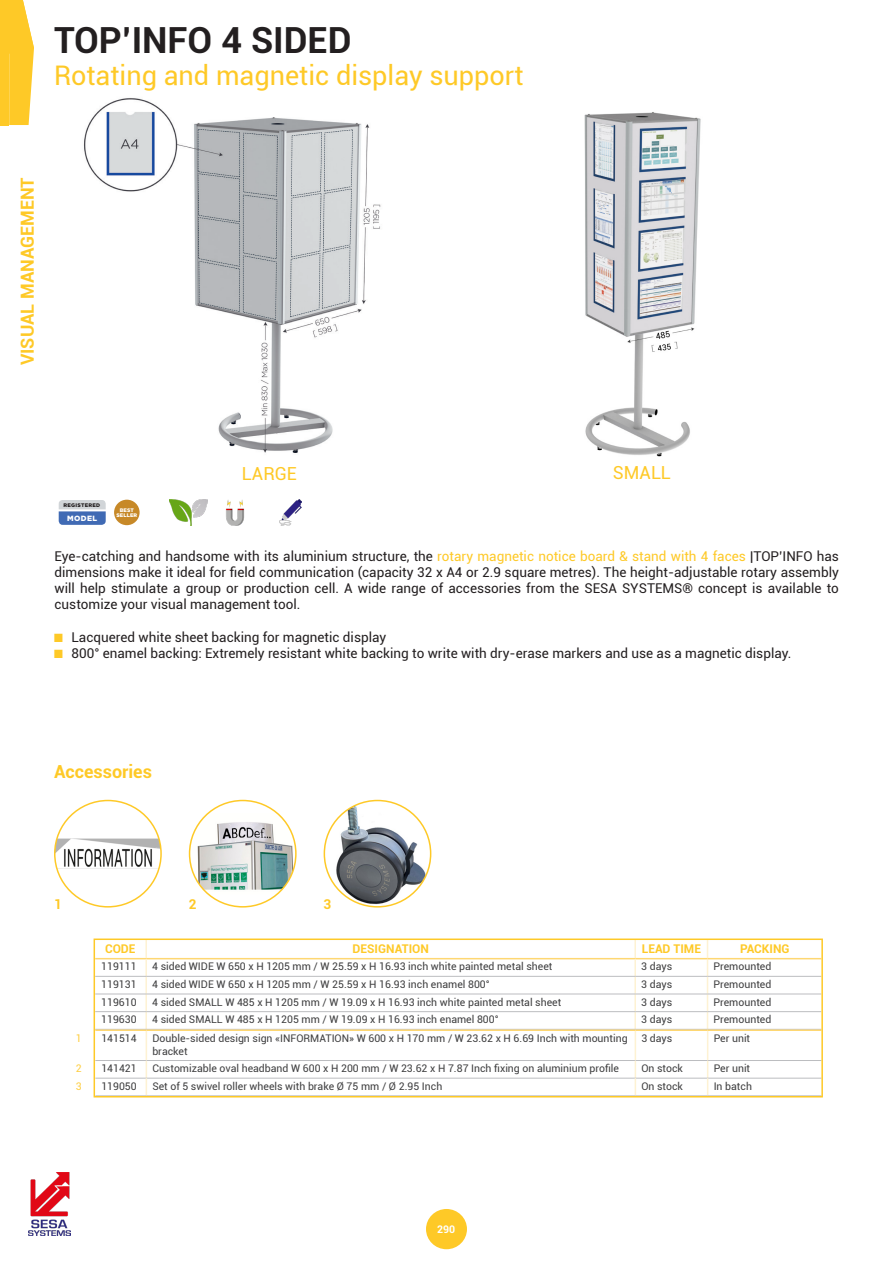
<style>
.page{position:relative;width:893px;height:1263px;background:#fff}
.page>*{position:absolute;margin:0;border:0;box-sizing:border-box;transform-origin:0 0}
.t1{font:700 36px "Roboto";color:#231f20}
.t2{font:27px "Roboto";color:#fec927}
.t3{font:700 18px "Roboto";color:#fec927}
.t4{font:18px "Roboto";color:#fec927}
.t5{font:13.5px/16.2px "Roboto";color:#231f20;text-align:justify}
.t6{font:700 13.5px "Roboto";color:#fec927}
.t7{font:700 12px "Roboto";color:#fec927}
.t8{font:10.5px/12.6px "Roboto";color:#3e3e3f}
.t9{font:700 10.5px "Roboto";color:#fff}
.t10{font:10.5px "Roboto";color:#fece42}
.t11{font:900 7.65px "Gotham";letter-spacing:.05em;color:#fff}
.t12{font:900 5.25px "Gotham";letter-spacing:.05em;color:#231f20}
.t13{font:900 5.1px/5.1px "Gotham";letter-spacing:.025em;color:#fff;text-align:center}
.s1{color:#fec927}
.s2{font-family:"Courier New";color:#fec927}
</style>
<div class="page">
<div style="left:426px;top:1209px;width:41px;height:40px;background:#fec927;border-radius:50%"></div>
<img style="left:28px;top:1172px;width:43px;height:63px">
<svg style="left:0;top:0;width:34px;height:125px;background:#fecf3f"></svg>
<img style="left:84px;top:98px;width:297px;height:355px">
<img style="left:584px;top:112px;width:117px;height:345px">
<svg style="left:59px;top:500px;width:47px;height:25px"></svg>
<div style="left:114px;top:500px;width:26px;height:25px;background:#c78928;border-radius:50%"></div>
<img style="left:169px;top:500px;width:39px;height:25px">
<img style="left:226px;top:500px;width:19px;height:25px">
<img style="left:280px;top:500px;width:21px;height:25px">
<img style="left:55px;top:838px;width:106px;height:31px">
<div style="left:54px;top:800px;width:108px;height:107px;border:2px solid #fec927;border-radius:50%"></div>
<img style="left:190px;top:813px;width:106px;height:81px">
<div style="left:189px;top:800px;width:108px;height:107px;border:2px solid #fec927;border-radius:50%"></div>
<img style="left:329px;top:800px;width:97px;height:107px">
<div style="left:324px;top:800px;width:107px;height:107px;border:2px solid #fec927;border-radius:50%"></div>
<svg style="left:93px;top:938px;width:730px;height:160px"></svg>
<h1 class="t1" style="left:54px;top:14px;width:299px">TOP’INFO 4 SIDED</h1>
<h2 class="t2" style="left:54px;top:56px;width:471px">Rotating and magnetic display support</h2>
<h3 class="t3" style="left:15px;top:365px;width:189px;rotate:-90deg">VISUAL MANAGEMENT</h3>
<p class="t12" style="left:64px;top:501px;width:38px">REGISTERED</p>
<p class="t11" style="left:67px;top:513px;width:31px">MODEL</p>
<p class="t13" style="left:116px;top:507px;width:22px">BEST<br>SELLER</p>
<h3 class="t4" style="left:242px;top:461px;width:57px">LARGE</h3>
<h3 class="t4" style="left:613px;top:460px;width:59px">SMALL</h3>
<p class="t5" style="left:55px;top:547px;width:786px">Eye-catching and handsome with its aluminium structure, the <span class="s1">rotary magnetic notice board &amp; stand with 4 faces</span> |TOP’INFO has dimensions make it ideal for field communication (capacity 32 x A4 or 2.9 square metres). The height-adjustable rotary assembly will help stimulate a group or production cell. A wide range of accessories from the SESA SYSTEMS® concept is available to customize your visual management tool.</p>
<p class="t5" style="left:55px;top:628px;width:333px"><span class="s2">■</span> Lacquered white sheet backing for magnetic display</p>
<p class="t5" style="left:55px;top:644px;width:738px"><span class="s2">■</span> 800° enamel backing: Extremely resistant white backing to write with dry-erase markers and use as a magnetic display.</p>
<h3 class="t3" style="left:54px;top:759px;width:100px">Accessories</h3>
<p class="t6" style="left:54px;top:894px;width:9px">1</p>
<p class="t6" style="left:189px;top:894px;width:9px">2</p>
<p class="t6" style="left:324px;top:894px;width:9px">3</p>
<p class="t7" style="left:105px;top:940px;width:32px">CODE</p>
<p class="t7" style="left:353px;top:940px;width:78px">DESIGNATION</p>
<p class="t7" style="left:642px;top:940px;width:61px">LEAD TIME</p>
<p class="t7" style="left:740px;top:940px;width:51px">PACKING</p>
<p class="t8" style="left:101px;top:960px;width:37px">119111</p>
<p class="t8" style="left:152px;top:960px;width:402px">4 sided WIDE W 650 x H 1205 mm / W 25.59 x H 16.93 inch white painted metal sheet</p>
<p class="t8" style="left:641px;top:960px;width:32px">3 days</p>
<p class="t8" style="left:713px;top:960px;width:59px">Premounted</p>
<p class="t8" style="left:101px;top:977px;width:37px">119131</p>
<p class="t8" style="left:152px;top:977px;width:339px">4 sided WIDE W 650 x H 1205 mm / W 25.59 x H 16.93 inch enamel 800°</p>
<p class="t8" style="left:641px;top:977px;width:32px">3 days</p>
<p class="t8" style="left:713px;top:977px;width:59px">Premounted</p>
<p class="t8" style="left:101px;top:995px;width:37px">119610</p>
<p class="t8" style="left:152px;top:995px;width:411px">4 sided SMALL W 485 x H 1205 mm / W 19.09 x H 16.93 inch white painted metal sheet</p>
<p class="t8" style="left:641px;top:995px;width:32px">3 days</p>
<p class="t8" style="left:713px;top:995px;width:59px">Premounted</p>
<p class="t8" style="left:101px;top:1013px;width:37px">119630</p>
<p class="t8" style="left:152px;top:1013px;width:348px">4 sided SMALL W 485 x H 1205 mm / W 19.09 x H 16.93 inch enamel 800°</p>
<p class="t8" style="left:641px;top:1013px;width:32px">3 days</p>
<p class="t8" style="left:713px;top:1013px;width:59px">Premounted</p>
<p class="t10" style="left:76px;top:1031px;width:7px">1</p>
<p class="t8" style="left:101px;top:1031px;width:37px">141514</p>
<p class="t8" style="left:152px;top:1031px;width:477px">Double-sided design sign «INFORMATION» W 600 x H 170 mm / W 23.62 x H 6.69 Inch with mounting bracket</p>
<p class="t8" style="left:641px;top:1031px;width:32px">3 days</p>
<p class="t8" style="left:714px;top:1031px;width:38px">Per unit</p>
<p class="t10" style="left:76px;top:1061px;width:7px">2</p>
<p class="t8" style="left:101px;top:1062px;width:37px">141421</p>
<p class="t8" style="left:152px;top:1062px;width:468px">Customizable oval headband W 600 x H 200 mm / W 23.62 x H 7.87 Inch fixing on aluminium profile</p>
<p class="t8" style="left:641px;top:1062px;width:43px">On stock</p>
<p class="t8" style="left:714px;top:1062px;width:38px">Per unit</p>
<p class="t10" style="left:76px;top:1079px;width:7px">3</p>
<p class="t8" style="left:101px;top:1079px;width:37px">119050</p>
<p class="t8" style="left:152px;top:1079px;width:291px">Set of 5 swivel roller wheels with brake Ø 75 mm / Ø 2.95 Inch</p>
<p class="t8" style="left:641px;top:1079px;width:43px">On stock</p>
<p class="t8" style="left:714px;top:1079px;width:40px">In batch</p>
<p class="t9" style="left:437px;top:1222px;width:20px">290</p>
</div>
